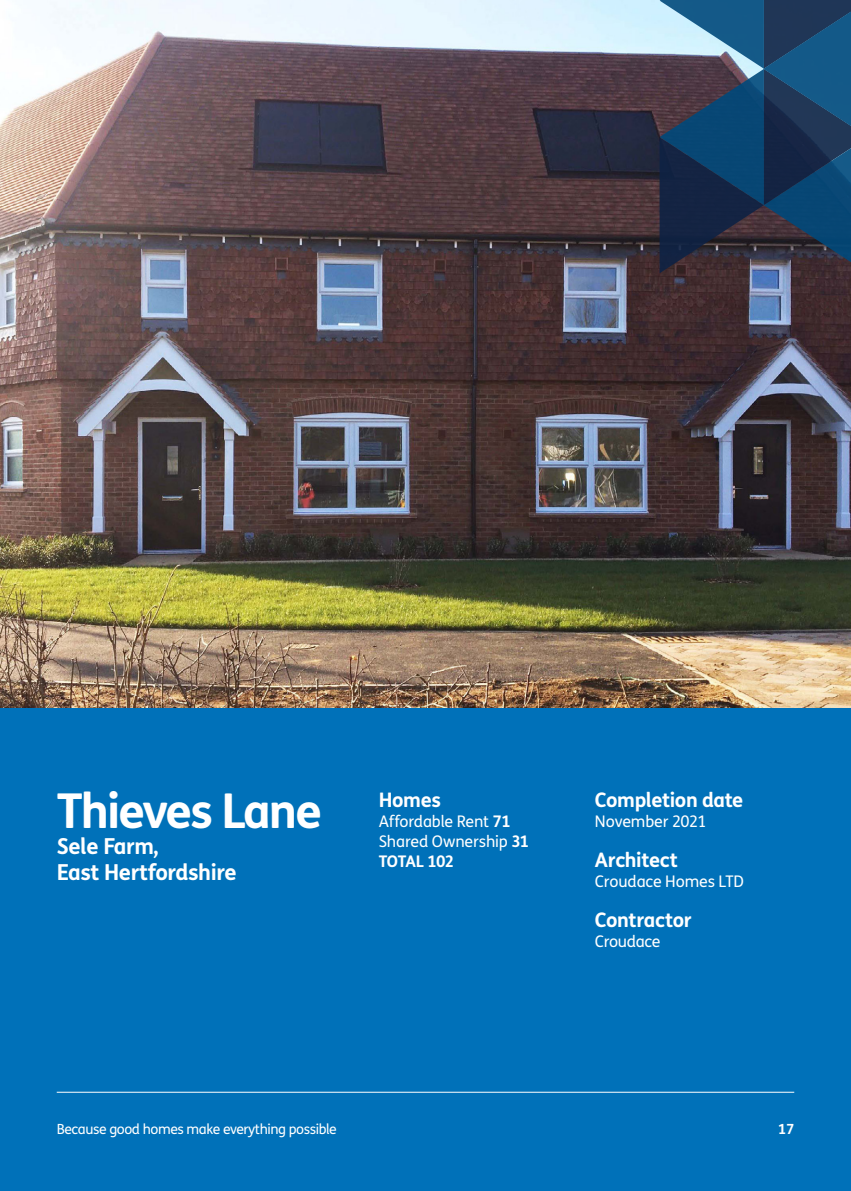
<style>
.page{position:relative;width:851px;height:1191px;background:#fff}
.page>*{position:absolute;margin:0;border:0;box-sizing:border-box;transform-origin:0 0}
.t1{font:700 48px "FS Me";letter-spacing:-.04em;color:#fff}
.t2{font:700 22px/26px "FS Me";letter-spacing:-.02em;color:#fff}
.t3{font:700 20px "FS Me";letter-spacing:-.02em;color:#fff}
.t4{font:16px/20px "FS Me";letter-spacing:-.01em;color:#fff}
.t5{font:14px "FS Me";letter-spacing:-.03em;color:#fff}
.t6{font:700 14px "FS Me";color:#fff}
.s1{font-weight:700}
</style>
<div class="page">
<img style="left:0;top:0;width:850px;height:709px">
<div style="left:0;top:709px;width:850px;height:482px;background:#0071b9"></div>
<hr style="left:57px;top:1091px;width:737px;height:1px;background:#fff">
<svg style="left:659px;top:0;width:191px;height:273px;background:#274565"></svg>
<h1 class="t1" style="left:57px;top:773px;width:267px">Thieves Lane</h1>
<h2 class="t2" style="left:57px;top:832px;width:181px">Sele Farm,<br>East Hertfordshire</h2>
<p class="t3" style="left:378px;top:784px;width:64px">Homes</p>
<p class="t4" style="left:378px;top:811px;width:152px">Affordable Rent <span class="s1">71<br></span>Shared Ownership <span class="s1">31<br>TOTAL 102</span></p>
<p class="t3" style="left:595px;top:784px;width:150px">Completion date</p>
<p class="t4" style="left:595px;top:811px;width:113px">November 2021</p>
<p class="t3" style="left:595px;top:844px;width:85px">Architect</p>
<p class="t4" style="left:595px;top:871px;width:150px">Croudace Homes LTD</p>
<p class="t3" style="left:595px;top:904px;width:98px">Contractor</p>
<p class="t4" style="left:595px;top:931px;width:67px">Croudace</p>
<p class="t5" style="left:57px;top:1119px;width:281px">Because good homes make everything possible</p>
<p class="t6" style="left:778px;top:1118px;width:18px">17</p>
</div>
